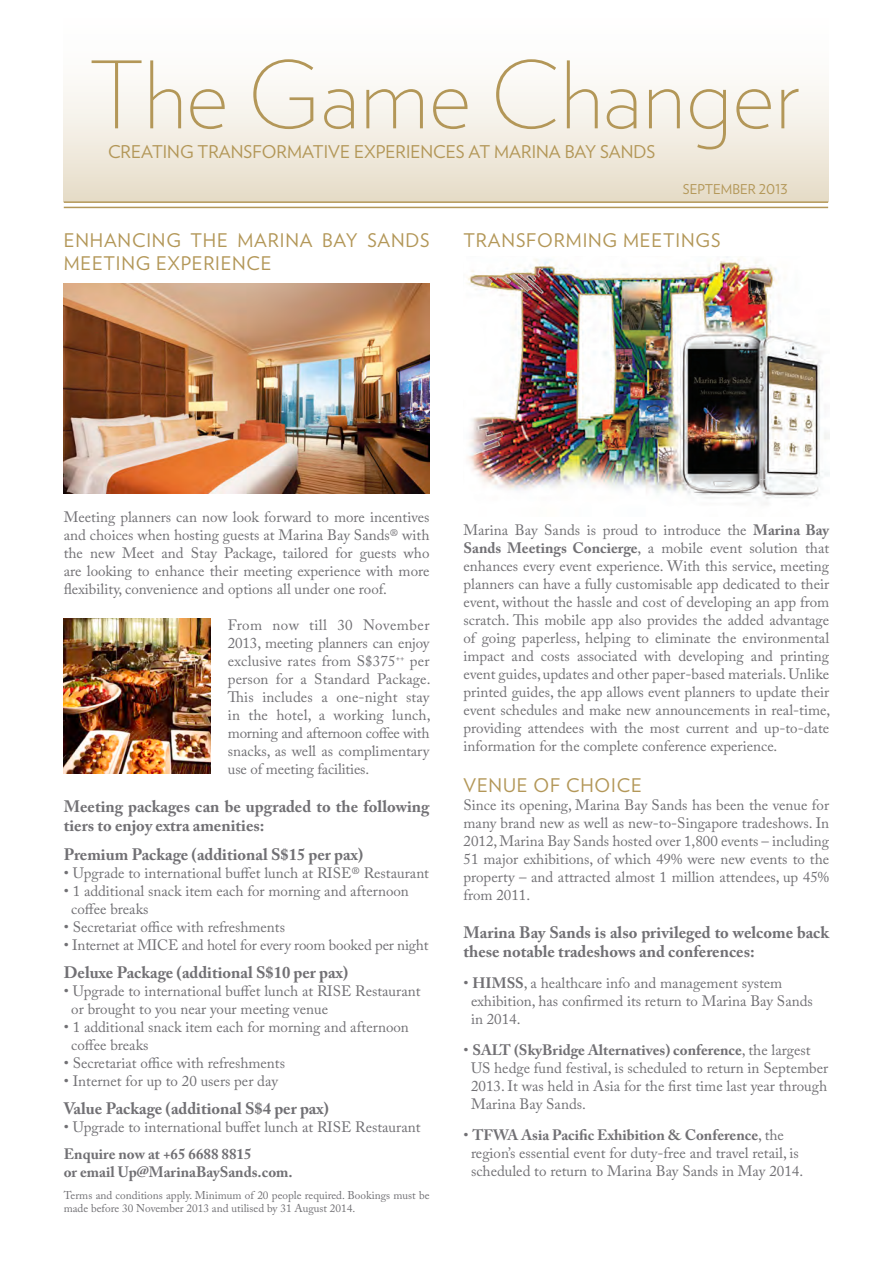
<style>
.page{position:relative;width:893px;height:1263px;background:#fff}
.page>*{position:absolute;margin:0;border:0;box-sizing:border-box;transform-origin:0 0}
.t1{font:200 92.7px "Verlag";color:#b39758}
.t2{font:18.75px/22.5px "Verlag";letter-spacing:.045em;color:#b39758}
.t3{font:17.55px "Verlag";color:#b39758}
.t4{font:700 16.5px/19.8px "Adobe Caslon Pro";color:#717074}
.t5{font:15px/18px "Adobe Caslon Pro";color:#717074}
.t6{font:700 15px/18px "Adobe Caslon Pro";color:#717074}
.t7{font:13.5px "Verlag";color:#b39758}
.t8{font:11.25px/13.5px "Adobe Caslon Pro";color:#717074}
.s1{font-weight:700}
</style>
<div class="page">
<div style="left:64px;top:0;width:764px;height:202px;background:linear-gradient(to bottom,#fff,#e9e0ce)"></div>
<hr style="left:64px;top:201px;width:764px;height:2px;background:#b39758">
<hr style="left:64px;top:207px;width:764px;height:1px;background:#b39758">
<img style="left:64px;top:284px;width:365px;height:209px">
<img style="left:467px;top:256px;width:362px;height:249px">
<img style="left:64px;top:619px;width:147px;height:154px">
<p class="t1" style="left:88px;top:28px;width:713px">The Game Changer</p>
<p class="t3" style="left:108px;top:138px;width:549px">CREATING TRANSFORMATIVE EXPERIENCES AT MARINA BAY SANDS</p>
<p class="t2" style="left:64px;top:228px;width:367px">ENHANCING THE MARINA BAY SANDS<br>MEETING EXPERIENCE</p>
<p class="t7" style="left:683px;top:179px;width:106px">SEPTEMBER 2013</p>
<p class="t2" style="left:463px;top:228px;width:258px">TRANSFORMING MEETINGS</p>
<p class="t5" style="left:64px;top:507px;width:367px;text-align:justify">Meeting planners can now look forward to more incentives and choices when hosting guests at Marina Bay Sands® with the new Meet and Stay Package, tailored for guests who are looking to enhance their meeting experience with more flexibility, convenience and options all under one roof.</p>
<p class="t5" style="left:228px;top:615px;width:204px;text-align:justify">From now till 30 November 2013, meeting planners can enjoy exclusive rates from S$375<sup>++</sup> per person for a Standard Package.<br>This includes a one-night stay in the hotel, a working lunch, morning and afternoon coffee with snacks, as well as complimentary use of meeting facilities.</p>
<p class="t4" style="left:64px;top:796px;width:367px">Meeting packages can be upgraded to the following tiers to enjoy extra amenities:</p>
<p class="t4" style="left:64px;top:844px;width:301px">Premium Package (additional S$15 per pax)</p>
<p class="t5" style="left:64px;top:863px;width:367px">• Upgrade to international buffet lunch at RISE® Restaurant</p>
<p class="t5" style="left:71px;top:881px;width:339px;text-indent:-8px">• 1 additional snack item each for morning and afternoon coffee breaks</p>
<p class="t5" style="left:64px;top:917px;width:223px">• Secretariat office with refreshments</p>
<p class="t5" style="left:64px;top:935px;width:366px">• Internet at MICE and hotel for every room booked per night</p>
<p class="t4" style="left:64px;top:962px;width:286px">Deluxe Package (additional S$10 per pax)</p>
<p class="t5" style="left:71px;top:982px;width:351px;text-indent:-8px">• Upgrade to international buffet lunch at RISE Restaurant or brought to you near your meeting venue</p>
<p class="t5" style="left:71px;top:1018px;width:339px;text-indent:-8px">• 1 additional snack item each for morning and afternoon coffee breaks</p>
<p class="t5" style="left:64px;top:1054px;width:223px">• Secretariat office with refreshments</p>
<p class="t5" style="left:64px;top:1072px;width:216px">• Internet for up to 20 users per day</p>
<p class="t4" style="left:64px;top:1099px;width:267px">Value Package (additional S$4 per pax)</p>
<p class="t5" style="left:64px;top:1118px;width:358px">• Upgrade to international buffet lunch at RISE Restaurant</p>
<p class="t6" style="left:64px;top:1144px;width:231px">Enquire now at +65 6688 8815<br>or email Up@MarinaBaySands.com.</p>
<p class="t8" style="left:64px;top:1188px;width:367px">Terms and conditions apply. Minimum of 20 people required. Bookings must be made before 30 November 2013 and utilised by 31 August 2014.</p>
<p class="t5" style="left:463px;top:521px;width:368px;text-align:justify">Marina Bay Sands is proud to introduce the <span class="s1">Marina Bay Sands Meetings Concierge</span>, a mobile event solution that enhances every event experience. With this service, meeting planners can have a fully customisable app dedicated to their event, without the hassle and cost of developing an app from scratch. This mobile app also provides the added advantage of going paperless, helping to eliminate the environmental impact and costs associated with developing and printing event guides, updates and other paper-based materials. Unlike printed guides, the app allows event planners to update their event schedules and make new announcements in real-time, providing attendees with the most current and up-to-date information for the complete conference experience.</p>
<p class="t2" style="left:463px;top:773px;width:180px">VENUE OF CHOICE</p>
<p class="t5" style="left:463px;top:795px;width:367px;text-align:justify">Since its opening, Marina Bay Sands has been the venue for many brand new as well as new-to-Singapore tradeshows. In 2012, Marina Bay Sands hosted over 1,800 events – including 51 major exhibitions, of which 49% were new events to the property – and attracted almost 1 million attendees, up 45% from 2011.</p>
<p class="t4" style="left:463px;top:922px;width:367px">Marina Bay Sands is also privileged to welcome back these notable tradeshows and conferences:</p>
<p class="t5" style="left:471px;top:974px;width:343px;text-indent:-8px">• <span class="s1">HIMSS</span>, a healthcare info and management system exhibition, has confirmed its return to Marina Bay Sands in 2014.</p>
<p class="t5" style="left:471px;top:1041px;width:359px;text-indent:-8px">• <span class="s1">SALT (SkyBridge Alternatives) conference</span>, the largest US hedge fund festival, is scheduled to return in September 2013. It was held in Asia for the first time last year through Marina Bay Sands.</p>
<p class="t5" style="left:471px;top:1125px;width:334px;text-indent:-8px">• <span class="s1">TFWA Asia Pacific Exhibition &amp; Conference</span>, the region’s essential event for duty-free and travel retail, is scheduled to return to Marina Bay Sands in May 2014.</p>
</div>
